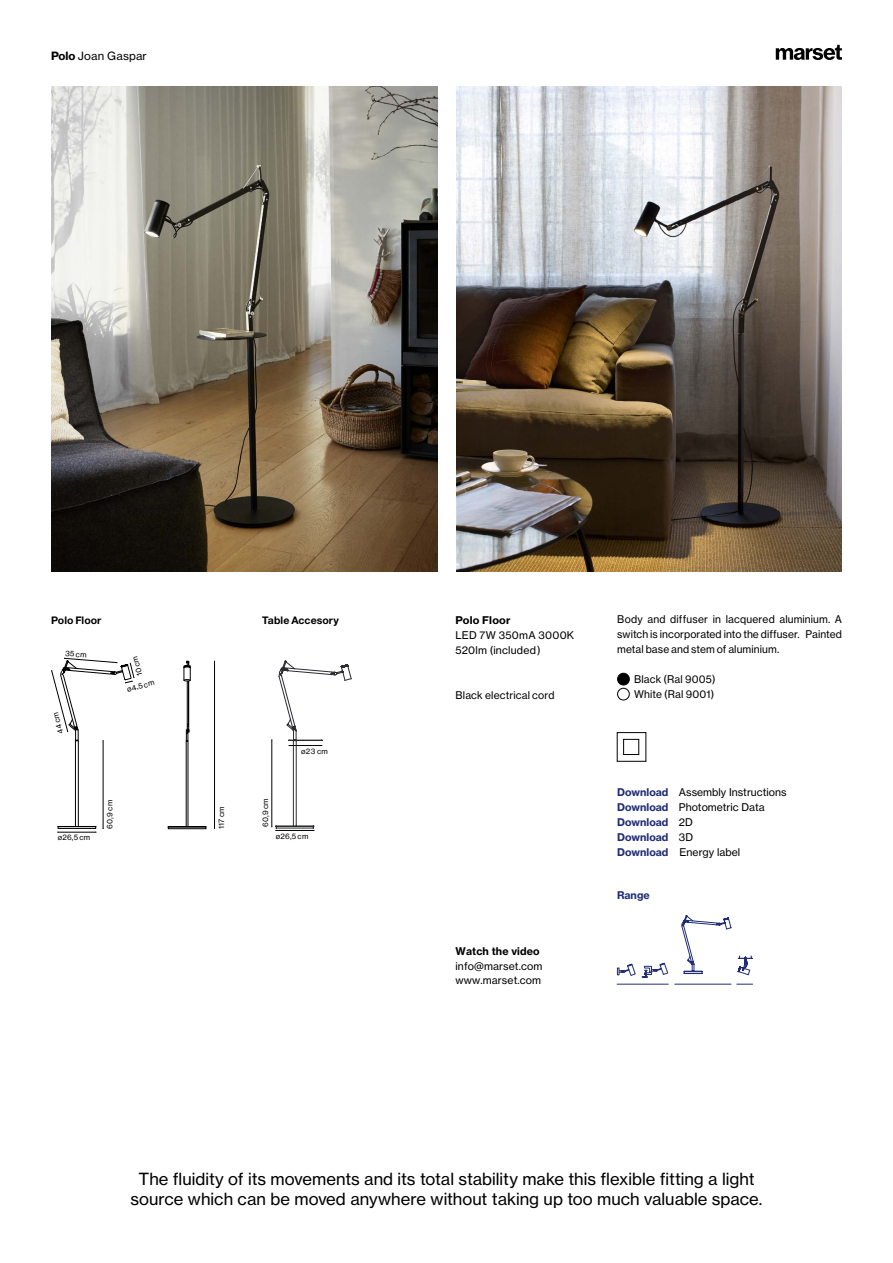
<style>
.page{position:relative;width:893px;height:1263px;background:#fff}
.page>*{position:absolute;margin:0;border:0;box-sizing:border-box;transform-origin:0 0}
.t1{font:16.5px/20.2px "N Haas Grotesk TX Pro 55 Rg";color:#000;text-align:center}
.t2{font:11.25px "N Haas Grotesk TX Pro 55 Rg";letter-spacing:.02em;color:#000}
.t3{font:10.5px/15px "N Haas Grotesk TX Pro 55 Rg";letter-spacing:.01em;color:#000}
.t4{font:10.5px/15px "N Haas Grotesk TX Pro 75 Bd";color:#202d76}
.t5{font:10.5px "N Haas Grotesk TX Pro 75 Bd";letter-spacing:.01em;color:#000}
.t6{font:700 10.5px "Helvetica Neue LT Std";letter-spacing:.005em;color:#000}
.t7{font:7.5px "N Haas Grotesk TX Pro 55 Rg";letter-spacing:.025em;color:#000}
.s1{font-family:"N Haas Grotesk TX Pro 75 Bd"}
.s2{font-family:"N Haas Grotesk TX Pro 75 Bd";color:#202d76}
.s3{font-family:"N Haas Grotesk TX Pro 55 Rg";color:#000}
</style>
<div class="page">
<div style="left:618px;top:673px;width:11px;height:12px;background:#000;border-radius:50%"></div>
<div style="left:617px;top:673px;width:13px;height:12px;border:1px solid #000;border-radius:50%"></div>
<div style="left:617px;top:688px;width:13px;height:12px;border:1px solid #000;border-radius:50%"></div>
<img style="left:456px;top:86px;width:386px;height:486px">
<svg style="left:776px;top:45px;width:66px;height:15px"></svg>
<div style="left:617px;top:732px;width:29px;height:30px;border:1px solid #000"></div>
<div style="left:623px;top:739px;width:16px;height:16px;border:1px solid #000"></div>
<hr style="left:675px;top:984px;width:56px;height:1px;background:#202d76">
<svg style="left:681px;top:915px;width:50px;height:59px"></svg>
<svg style="left:738px;top:955px;width:15px;height:20px"></svg>
<svg style="left:737px;top:984px;width:16px;height:1px"></svg>
<hr style="left:617px;top:984px;width:51px;height:1px;background:#202d76">
<svg style="left:617px;top:964px;width:19px;height:12px"></svg>
<svg style="left:642px;top:963px;width:26px;height:15px"></svg>
<div style="left:168px;top:827px;width:38px;height:2px;border:1px solid #000"></div>
<svg style="left:184px;top:661px;width:6px;height:81px"></svg>
<hr style="left:58px;top:832px;width:38px;height:1px;background:#000">
<div style="left:75px;top:741px;width:3px;height:85px;border:1px solid #000"></div>
<div style="left:58px;top:826px;width:38px;height:2px;border:1px solid #000"></div>
<hr style="left:103px;top:741px;width:1px;height:87px;background:#000">
<svg style="left:51px;top:658px;width:83px;height:83px"></svg>
<hr style="left:214px;top:661px;width:1px;height:167px;background:#000">
<img style="left:51px;top:86px;width:386px;height:486px">
<svg style="left:271px;top:661px;width:81px;height:170px"></svg>
<p class="t2" style="left:51px;top:49px;width:97px"><span class="s1">Polo</span> Joan Gaspar</p>
<p class="t6" style="left:51px;top:613px;width:52px">Polo Floor</p>
<p class="t7" style="left:66px;top:648px;width:23px;rotate:5deg">35 cm</p>
<p class="t7" style="left:56px;top:734px;width:23px;rotate:-105deg">44cm</p>
<p class="t7" style="left:135px;top:677px;width:22px;rotate:-105deg">10cm</p>
<p class="t7" style="left:126px;top:685px;width:29px;rotate:-15deg">ø4,5 cm</p>
<p class="t7" style="left:58px;top:833px;width:34px">ø26,5 cm</p>
<p class="t7" style="left:105px;top:828px;width:30px;rotate:-90deg">60,9 cm</p>
<p class="t6" style="left:262px;top:613px;width:78px">Table Accesory</p>
<p class="t7" style="left:217px;top:829px;width:24px;rotate:-90deg">117 cm</p>
<p class="t7" style="left:261px;top:827px;width:30px;rotate:-90deg">60,9 cm</p>
<p class="t7" style="left:301px;top:746px;width:28px">ø23 cm</p>
<p class="t7" style="left:276px;top:831px;width:34px">ø26,5 cm</p>
<p class="t5" style="left:455px;top:614px;width:57px">Polo Floor</p>
<p class="t3" style="left:455px;top:628px;width:120px">LED 7W 350mA 3000K<br>520lm (included)</p>
<p class="t3" style="left:455px;top:688px;width:101px">Black electrical cord</p>
<p class="t5" style="left:455px;top:945px;width:86px">Watch the video</p>
<p class="t3" style="left:455px;top:959px;width:88px;line-height:13.5px">info@marset.com www.marset.com</p>
<p class="t3" style="left:617px;top:612px;width:226px;text-align:justify">Body and diffuser in lacquered aluminium. A switch is incorporated into the diffuser. Painted metal base and stem of aluminium.</p>
<p class="t3" style="left:634px;top:672px;width:83px">Black (Ral 9005)<br>White (Ral 9001)</p>
<p class="t3" style="left:617px;top:784px;width:171px"><span class="s2">Download</span> Assembly Instructions<br><span class="s2">Download</span> Photometric Data</p>
<p class="t4" style="left:617px;top:814px;width:77px">Download <span class="s3">2D<br></span>Download <span class="s3">3D</span></p>
<p class="t3" style="left:617px;top:844px;width:124px"><span class="s2">Download</span> Energy label</p>
<p class="t4" style="left:617px;top:887px;width:34px">Range</p>
<h1 class="t1" style="left:130px;top:1169px;width:633px">The fluidity of its movements and its total stability make this flexible fitting a light source which can be moved anywhere without taking up too much valuable space.</h1>
</div>
